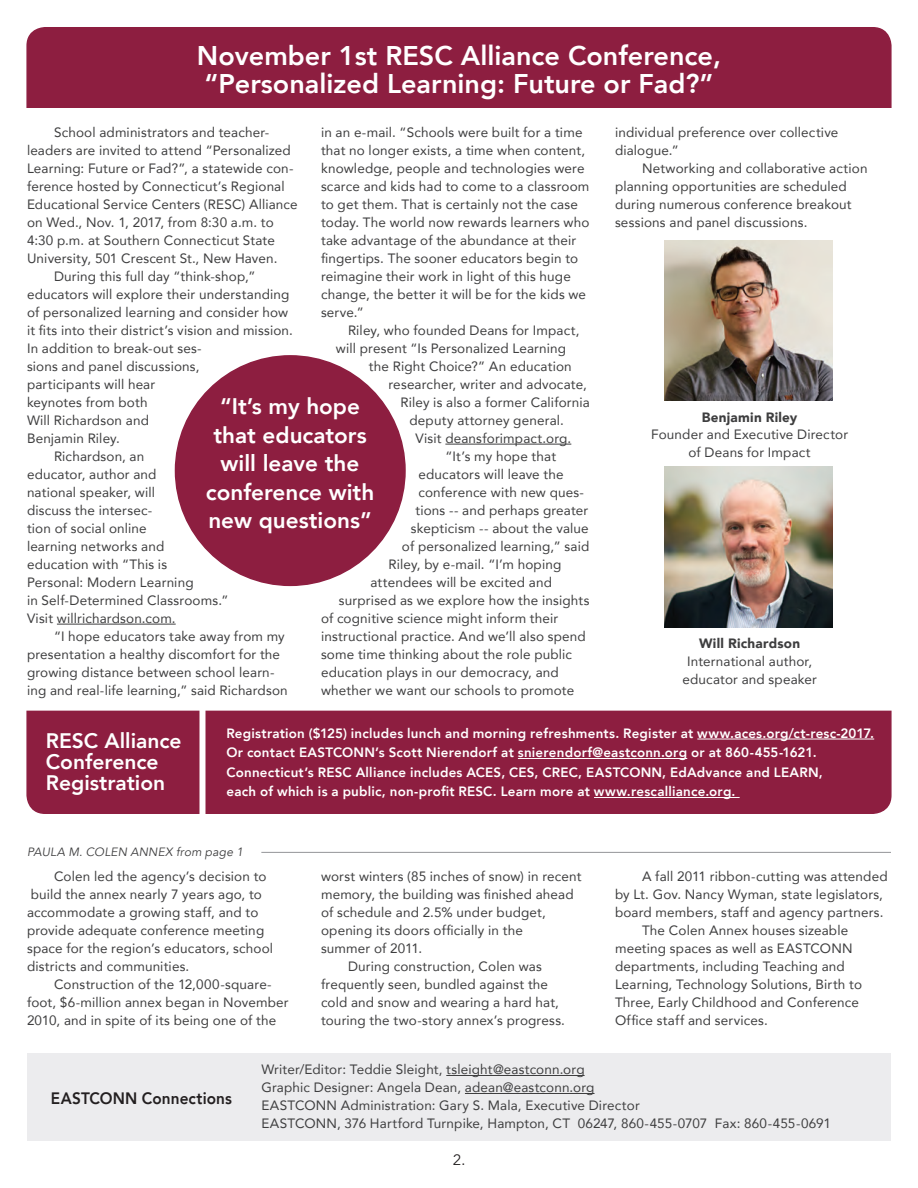
<style>
.page{position:relative;width:918px;height:1188px;background:#fff}
.page>*{position:absolute;margin:0;border:0;box-sizing:border-box;transform-origin:0 0}
.t1{font:800 27px "Avenir";color:#fff}
.t2{font:800 22.5px/28.5px "Avenir";color:#fff;text-align:center}
.t3{font:800 21px/21px "Avenir";color:#fff}
.t4{font:800 16.5px "Avenir";letter-spacing:.005em;color:#231f20;scale:.93 1}
.t5{font:15px "Avenir Next";color:#231f20}
.t6{font:13.5px/18px "Avenir";letter-spacing:.01em;color:#3e3e3f}
.t7{font:800 13.5px/19.5px "Avenir";letter-spacing:.015em;color:#fff}
.t8{font:900 13.5px "Avenir";letter-spacing:.02em;color:#3e3e3f}
.t9{font:italic 12px "Avenir";letter-spacing:.015em;color:#3e3e3f}
</style>
<div class="page">
<div style="left:27px;top:1053px;width:864px;height:87px;background:#ececee"></div>
<hr style="left:446px;top:1075px;width:139px;height:1px;background:#3e3e3f">
<hr style="left:465px;top:1093px;width:130px;height:1px;background:#3e3e3f">
<hr style="left:57px;top:624px;width:119px;height:1px;background:#3e3e3f">
<hr style="left:445px;top:444px;width:126px;height:1px;background:#3e3e3f">
<div style="left:176px;top:356px;width:229px;height:229px;background:#8d1e40;border-radius:50%"></div>
<img style="left:665px;top:240px;width:168px;height:160px">
<img style="left:665px;top:467px;width:168px;height:160px">
<div style="left:26px;top:710px;width:866px;height:104px;background:#8d1e40"></div>
<div style="left:26px;top:27px;width:866px;height:81px;background:#8d1e40"></div>
<hr style="left:261px;top:852px;width:630px;height:1px;background:#939598">
<hr style="left:697px;top:739px;width:177px;height:1px;background:#fff">
<hr style="left:518px;top:758px;width:169px;height:1px;background:#fff">
<hr style="left:594px;top:797px;width:146px;height:1px;background:#fff">
<div style="left:200px;top:707px;width:6px;height:112px;background:#fff"></div>
<p class="t1" style="left:197px;top:35px;width:526px">November 1st RESC Alliance Conference,</p>
<p class="t1" style="left:204px;top:63px;width:511px">“Personalized Learning: Future or Fad?”</p>
<p class="t6" style="left:321px;top:123px;width:270px">in an e-mail. “Schools were built for a time that no longer exists, a time when content, knowledge, people and technologies were scarce and kids had to come to a classroom to get them. That is certainly not the case today. The world now rewards learners who take advantage of the abundance at their fingertips. The sooner educators begin to reimagine their work in light of this huge change, the better it will be for the kids we serve.”</p>
<p class="t6" style="left:348px;top:321px;width:233px">Riley, who founded Deans for Impact,</p>
<p class="t6" style="left:336px;top:339px;width:232px">will present “Is Personalized Learning</p>
<p class="t6" style="left:369px;top:357px;width:204px">the Right Choice?” An education</p>
<p class="t6" style="left:388px;top:375px;width:200px">researcher, writer and advocate,</p>
<p class="t6" style="left:400px;top:393px;width:191px">Riley is also a former California</p>
<p class="t6" style="left:409px;top:411px;width:156px">deputy attorney general.</p>
<p class="t6" style="left:415px;top:429px;width:157px">Visit deansforimpact.org.</p>
<p class="t6" style="left:445px;top:447px;width:112px">“It’s my hope that</p>
<p class="t6" style="left:418px;top:465px;width:147px">educators will leave the</p>
<p class="t6" style="left:418px;top:483px;width:167px">conference with new ques-</p>
<p class="t6" style="left:415px;top:501px;width:174px">tions -- and perhaps greater</p>
<p class="t6" style="left:411px;top:519px;width:179px">skepticism -- about the value</p>
<p class="t6" style="left:402px;top:537px;width:189px">of personalized learning,” said</p>
<p class="t6" style="left:388px;top:555px;width:174px">Riley, by e-mail. “I’m hoping</p>
<p class="t6" style="left:370px;top:573px;width:183px">attendees will be excited and</p>
<p class="t6" style="left:339px;top:591px;width:252px">surprised as we explore how the insights</p>
<p class="t6" style="left:321px;top:609px;width:239px">of cognitive science might inform their</p>
<p class="t6" style="left:321px;top:627px;width:266px">instructional practice. And we’ll also spend</p>
<p class="t6" style="left:321px;top:645px;width:253px">some time thinking about the role public</p>
<p class="t6" style="left:321px;top:663px;width:239px">education plays in our democracy, and</p>
<p class="t6" style="left:321px;top:681px;width:255px">whether we want our schools to promote</p>
<p class="t6" style="left:27px;top:123px;width:272px;text-indent:27px">School administrators and teacher&shy;leaders are invited to attend “Personalized Learning: Future or Fad?”, a statewide con&shy;ference hosted by Connecticut’s Regional Educational Service Centers (RESC) Alliance on Wed., Nov. 1, 2017, from 8:30 a.m. to 4:30 p.m. at Southern Connecticut State University, 501 Crescent St., New Haven.</p>
<p class="t6" style="left:27px;top:267px;width:267px;text-indent:27px">During this full day “think-shop,” educators will explore their understanding of personalized learning and consider how it fits into their district’s vision and mission.<br>In addition to break-out ses-<br>sions and panel discussions,<br>participants will hear<br>keynotes from both<br>Will Richardson and<br>Benjamin Riley.</p>
<p class="t6" style="left:27px;top:447px;width:203px;text-indent:27px">Richardson, an<br>educator, author and<br>national speaker, will<br>discuss the intersec-<br>tion of social online<br>learning networks and education with “This is<br>Personal: Modern Learning<br>in Self-Determined Classrooms.”<br>Visit willrichardson.com.</p>
<p class="t6" style="left:27px;top:627px;width:262px;text-indent:27px">“I hope educators take away from my presentation a healthy discomfort for the growing distance between school learn&shy;ing and real-life learning,” said Richardson</p>
<p class="t2" style="left:206px;top:392px;width:170px">“It’s my hope that educators will leave the conference with new questions”</p>
<p class="t6" style="left:615px;top:123px;width:225px">individual preference over collective dialogue.”</p>
<p class="t6" style="left:615px;top:159px;width:254px;text-indent:27px">Networking and collaborative action planning opportunities are scheduled during numerous conference breakout sessions and panel discussions.</p>
<p class="t8" style="left:702px;top:405px;width:97px">Benjamin Riley</p>
<p class="t6" style="left:651px;top:425px;width:199px;text-align:center">Founder and Executive Director of Deans for Impact</p>
<p class="t8" style="left:699px;top:632px;width:102px">Will Richardson</p>
<p class="t6" style="left:682px;top:652px;width:136px;text-align:center">International author, educator and speaker</p>
<p class="t3" style="left:46px;top:730px;width:137px">RESC Alliance<br>Conference<br>Registration</p>
<p class="t7" style="left:226px;top:724px;width:649px">Registration ($125) includes lunch and morning refreshments. Register at www.aces.org/ct-resc-2017.<br>Or contact EASTCONN’s Scott Nierendorf at snierendorf@eastconn.org or at 860-455-1621.</p>
<p class="t7" style="left:226px;top:763px;width:598px">Connecticut’s RESC Alliance includes ACES, CES, CREC, EASTCONN, EdAdvance and LEARN, each of which is a public, non-profit RESC. Learn more at www.rescalliance.org.</p>
<p class="t9" style="left:27px;top:845px;width:218px">PAULA M. COLEN ANNEX from page 1</p>
<p class="t6" style="left:27px;top:867px;width:248px;text-indent:27px">Colen led the agency’s decision to build the annex nearly 7 years ago, to accommodate a growing staff, and to provide adequate conference meeting space for the region’s educators, school districts and communities.</p>
<p class="t6" style="left:27px;top:975px;width:263px;text-indent:27px">Construction of the 12,000-square&shy;foot, $6-million annex began in November<br>2010, and in spite of its being one of the</p>
<p class="t6" style="left:321px;top:867px;width:262px">worst winters (85 inches of snow) in recent memory, the building was finished ahead of schedule and 2.5% under budget, opening its doors officially in the<br>summer of 2011.</p>
<p class="t6" style="left:321px;top:957px;width:246px;text-indent:27px">During construction, Colen was frequently seen, bundled against the cold and snow and wearing a hard hat, touring the two-story annex’s progress.</p>
<p class="t6" style="left:615px;top:867px;width:274px;text-indent:27px">A fall 2011 ribbon-cutting was attended by Lt. Gov. Nancy Wyman, state legislators, board members, staff and agency partners.</p>
<p class="t6" style="left:615px;top:921px;width:249px;text-indent:27px">The Colen Annex houses sizeable meeting spaces as well as EASTCONN departments, including Teaching and Learning, Technology Solutions, Birth to Three, Early Childhood and Conference Office staff and services.</p>
<p class="t4" style="left:51px;top:1085px;width:196px">EASTCONN Connections</p>
<p class="t6" style="left:261px;top:1060px;width:380px">Writer/Editor: Teddie Sleight, tsleight@eastconn.org<br>Graphic Designer: Angela Dean, adean@eastconn.org<br>EASTCONN Administration: Gary S. Mala, Executive Director</p>
<p class="t6" style="left:261px;top:1114px;width:571px">EASTCONN, 376 Hartford Turnpike, Hampton, CT 06247, 860-455-0707 Fax: 860-455-0691</p>
<p class="t5" style="left:453px;top:1147px;width:14px">2.</p>
</div>
